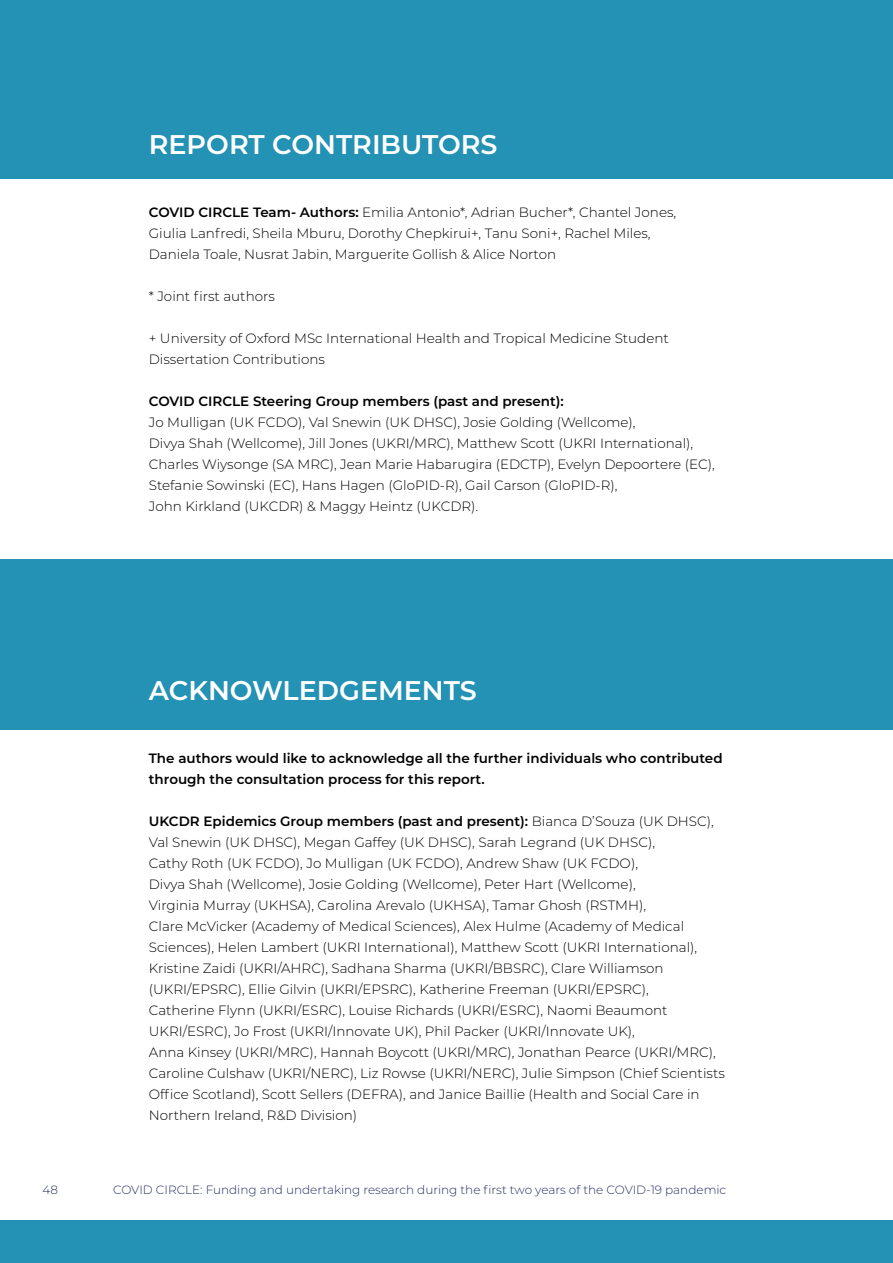
<style>
.page{position:relative;width:893px;height:1263px;background:#fff}
.page>*{position:absolute;margin:0;border:0;box-sizing:border-box;transform-origin:0 0}
.t1{font:600 27px "Montserrat";color:#fff}
.t2{font:300 13.5px/21px "Montserrat";color:#000}
.t3{font:600 13.5px/21px "Montserrat";color:#000}
.t4{font:300 12px "Montserrat";color:#252f61}
.s1{font-weight:600}
</style>
<div class="page">
<div style="left:0;top:1220px;width:893px;height:43px;background:#2492b5"></div>
<div style="left:0;top:559px;width:893px;height:170px;background:#2492b5"></div>
<div style="left:0;top:0;width:892px;height:179px;background:#2492b5"></div>
<h1 class="t1" style="left:149px;top:125px;width:350px">REPORT CONTRIBUTORS</h1>
<p class="t2" style="left:149px;top:201px;width:529px"><span class="s1">COVID CIRCLE Team- Authors:</span> Emilia Antonio*, Adrian Bucher*, Chantel Jones,<br>Giulia Lanfredi, Sheila Mburu, Dorothy Chepkirui+, Tanu Soni+, Rachel Miles,<br>Daniela Toale, Nusrat Jabin, Marguerite Gollish &amp; Alice Norton</p>
<p class="t2" style="left:149px;top:285px;width:128px">* Joint first authors</p>
<p class="t2" style="left:149px;top:327px;width:522px">+ University of Oxford MSc International Health and Tropical Medicine Student<br>Dissertation Contributions</p>
<p class="t3" style="left:149px;top:390px;width:417px">COVID CIRCLE Steering Group members (past and present):</p>
<p class="t2" style="left:149px;top:411px;width:567px">Jo Mulligan (UK FCDO), Val Snewin (UK DHSC), Josie Golding (Wellcome),<br>Divya Shah (Wellcome), Jill Jones (UKRI/MRC), Matthew Scott (UKRI International), Charles Wiysonge (SA MRC), Jean Marie Habarugira (EDCTP), Evelyn Depoortere (EC), Stefanie Sowinski (EC), Hans Hagen (GloPID-R), Gail Carson (GloPID-R),<br>John Kirkland (UKCDR) &amp; Maggy Heintz (UKCDR).</p>
<h1 class="t1" style="left:149px;top:671px;width:330px">ACKNOWLEDGEMENTS</h1>
<p class="t3" style="left:149px;top:747px;width:575px">The authors would like to acknowledge all the further individuals who contributed through the consultation process for this report.</p>
<p class="t2" style="left:149px;top:810px;width:577px"><span class="s1">UKCDR Epidemics Group members (past and present):</span> Bianca D’Souza (UK DHSC), Val Snewin (UK DHSC), Megan Gaffey (UK DHSC), Sarah Legrand (UK DHSC),<br>Cathy Roth (UK FCDO), Jo Mulligan (UK FCDO), Andrew Shaw (UK FCDO),<br>Divya Shah (Wellcome), Josie Golding (Wellcome), Peter Hart (Wellcome),<br>Virginia Murray (UKHSA), Carolina Arevalo (UKHSA), Tamar Ghosh (RSTMH),<br>Clare McVicker (Academy of Medical Sciences), Alex Hulme (Academy of Medical Sciences), Helen Lambert (UKRI International), Matthew Scott (UKRI International), Kristine Zaidi (UKRI/AHRC), Sadhana Sharma (UKRI/BBSRC), Clare Williamson (UKRI/EPSRC), Ellie Gilvin (UKRI/EPSRC), Katherine Freeman (UKRI/EPSRC),<br>Catherine Flynn (UKRI/ESRC), Louise Richards (UKRI/ESRC), Naomi Beaumont UKRI/ESRC), Jo Frost (UKRI/Innovate UK), Phil Packer (UKRI/Innovate UK),<br>Anna Kinsey (UKRI/MRC), Hannah Boycott (UKRI/MRC), Jonathan Pearce (UKRI/MRC), Caroline Culshaw (UKRI/NERC), Liz Rowse (UKRI/NERC), Julie Simpson (Chief Scientists Office Scotland), Scott Sellers (DEFRA), and Janice Baillie (Health and Social Care in Northern Ireland, R&amp;D Division)</p>
<p class="t4" style="left:43px;top:1181px;width:17px">48</p>
<p class="t4" style="left:113px;top:1181px;width:615px">COVID CIRCLE: Funding and undertaking research during the first two years of the COVID-19 pandemic</p>
</div>
